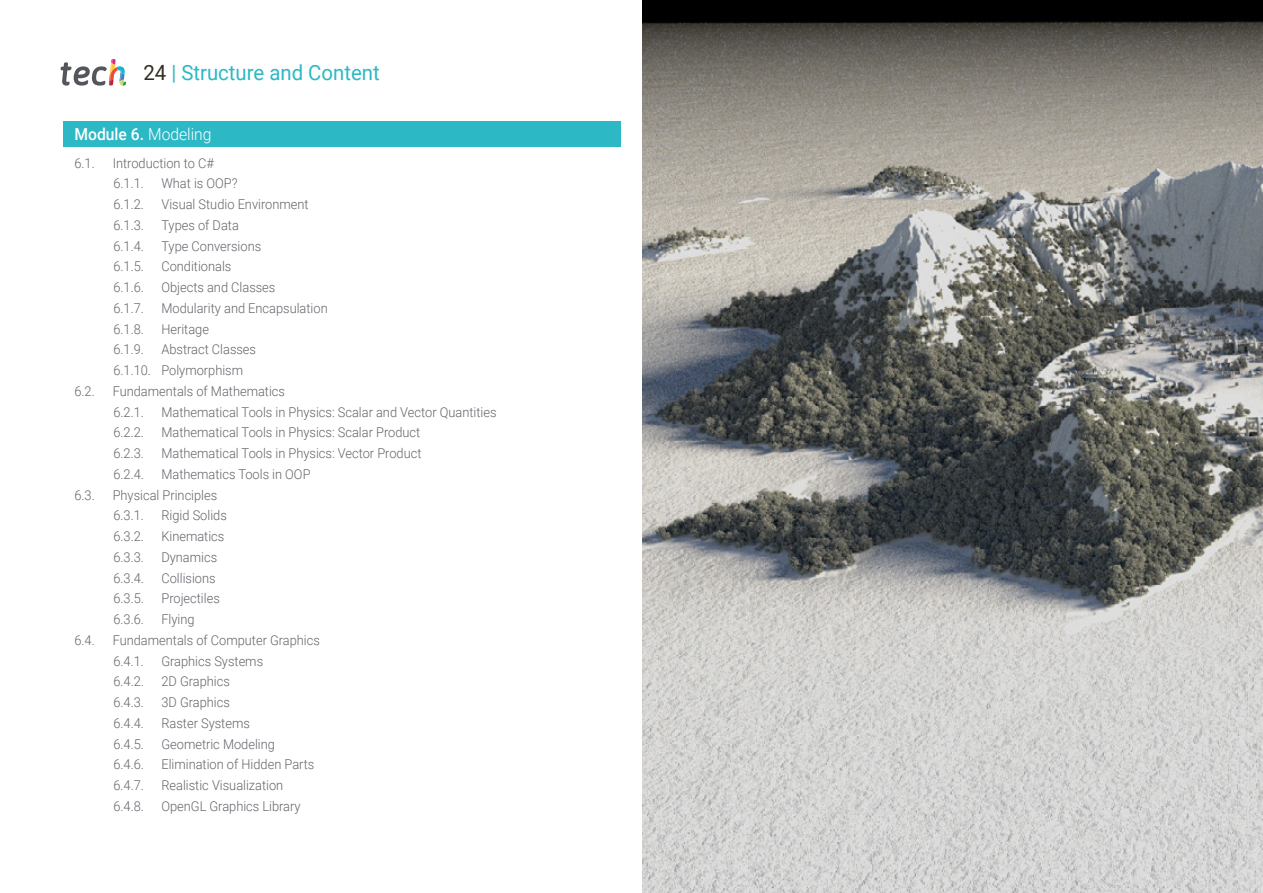
<style>
.page{position:relative;width:1263px;height:893px;background:#fff}
.page>*{position:absolute;margin:0;border:0;box-sizing:border-box;transform-origin:0 0}
.t1{font:21px "Roboto";color:#2db8c5}
.t2{font:500 16.5px "Roboto";color:#fff;scale:.95 1}
.t3{font:300 13.5px/20.7px "Roboto";color:#61646a;scale:.95 1}
.s1{color:#312e20}
.s2{font-weight:300}
</style>
<div class="page">
<svg style="left:61px;top:59px;width:65px;height:27px"></svg>
<div style="left:63px;top:122px;width:558px;height:25px;background:#2db8c5"></div>
<img style="left:642px;top:0;width:621px;height:893px">
<h1 class="t1" style="left:144px;top:57px;width:238px"><span class="s1">24</span> | Structure and Content</h1>
<p class="t2" style="left:74px;top:123px;width:146px">Module 6. <span class="s2">Modeling</span></p>
<p class="t3" style="left:74px;top:152px;width:23px">6.1.</p>
<p class="t3" style="left:113px;top:152px;width:108px">Introduction to C#<br>6.1.1.</p>
<p class="t3" style="left:161px;top:173px;width:82px">What is OOP?</p>
<p class="t3" style="left:113px;top:193px;width:34px">6.1.2.</p>
<p class="t3" style="left:161px;top:193px;width:156px">Visual Studio Environment</p>
<p class="t3" style="left:113px;top:214px;width:34px">6.1.3.</p>
<p class="t3" style="left:161px;top:214px;width:83px">Types of Data</p>
<p class="t3" style="left:113px;top:235px;width:34px">6.1.4.</p>
<p class="t3" style="left:161px;top:235px;width:107px">Type Conversions</p>
<p class="t3" style="left:113px;top:256px;width:34px">6.1.5.</p>
<p class="t3" style="left:161px;top:256px;width:75px">Conditionals</p>
<p class="t3" style="left:113px;top:276px;width:34px">6.1.6.</p>
<p class="t3" style="left:161px;top:276px;width:122px">Objects and Classes</p>
<p class="t3" style="left:113px;top:297px;width:34px">6.1.7.</p>
<p class="t3" style="left:161px;top:297px;width:177px">Modularity and Encapsulation</p>
<p class="t3" style="left:113px;top:318px;width:34px">6.1.8.</p>
<p class="t3" style="left:161px;top:318px;width:52px">Heritage</p>
<p class="t3" style="left:113px;top:339px;width:34px">6.1.9.</p>
<p class="t3" style="left:113px;top:339px;width:152px;text-indent:48px">Abstract Classes<br>6.1.10. Polymorphism</p>
<p class="t3" style="left:74px;top:380px;width:23px">6.2.</p>
<p class="t3" style="left:113px;top:380px;width:183px">Fundamentals of Mathematics<br>6.2.1.</p>
<p class="t3" style="left:161px;top:401px;width:354px">Mathematical Tools in Physics: Scalar and Vector Quantities</p>
<p class="t3" style="left:113px;top:422px;width:34px">6.2.2.</p>
<p class="t3" style="left:161px;top:422px;width:274px">Mathematical Tools in Physics: Scalar Product</p>
<p class="t3" style="left:113px;top:442px;width:34px">6.2.3.</p>
<p class="t3" style="left:161px;top:442px;width:275px">Mathematical Tools in Physics: Vector Product</p>
<p class="t3" style="left:113px;top:463px;width:34px">6.2.4.</p>
<p class="t3" style="left:161px;top:463px;width:158px">Mathematics Tools in OOP</p>
<p class="t3" style="left:74px;top:484px;width:23px">6.3.</p>
<p class="t3" style="left:113px;top:484px;width:112px">Physical Principles<br>6.3.1.</p>
<p class="t3" style="left:161px;top:505px;width:70px">Rigid Solids</p>
<p class="t3" style="left:113px;top:525px;width:34px">6.3.2.</p>
<p class="t3" style="left:161px;top:525px;width:68px">Kinematics</p>
<p class="t3" style="left:113px;top:546px;width:34px">6.3.3.</p>
<p class="t3" style="left:161px;top:546px;width:60px">Dynamics</p>
<p class="t3" style="left:113px;top:567px;width:34px">6.3.4.</p>
<p class="t3" style="left:161px;top:567px;width:59px">Collisions</p>
<p class="t3" style="left:113px;top:588px;width:34px">6.3.5.</p>
<p class="t3" style="left:161px;top:588px;width:63px">Projectiles</p>
<p class="t3" style="left:113px;top:608px;width:34px">6.3.6.</p>
<p class="t3" style="left:161px;top:608px;width:36px">Flying</p>
<p class="t3" style="left:74px;top:629px;width:23px">6.4.</p>
<p class="t3" style="left:113px;top:629px;width:220px">Fundamentals of Computer Graphics<br>6.4.1.</p>
<p class="t3" style="left:161px;top:650px;width:109px">Graphics Systems</p>
<p class="t3" style="left:113px;top:671px;width:34px">6.4.2.</p>
<p class="t3" style="left:161px;top:671px;width:74px">2D Graphics</p>
<p class="t3" style="left:113px;top:691px;width:34px">6.4.3.</p>
<p class="t3" style="left:161px;top:691px;width:74px">3D Graphics</p>
<p class="t3" style="left:113px;top:712px;width:34px">6.4.4.</p>
<p class="t3" style="left:161px;top:712px;width:95px">Raster Systems</p>
<p class="t3" style="left:113px;top:733px;width:34px">6.4.5.</p>
<p class="t3" style="left:161px;top:733px;width:121px">Geometric Modeling</p>
<p class="t3" style="left:113px;top:754px;width:34px">6.4.6.</p>
<p class="t3" style="left:161px;top:754px;width:163px">Elimination of Hidden Parts</p>
<p class="t3" style="left:113px;top:774px;width:34px">6.4.7.</p>
<p class="t3" style="left:161px;top:774px;width:130px">Realistic Visualization</p>
<p class="t3" style="left:113px;top:795px;width:34px">6.4.8.</p>
<p class="t3" style="left:161px;top:795px;width:148px">OpenGL Graphics Library</p>
</div>
